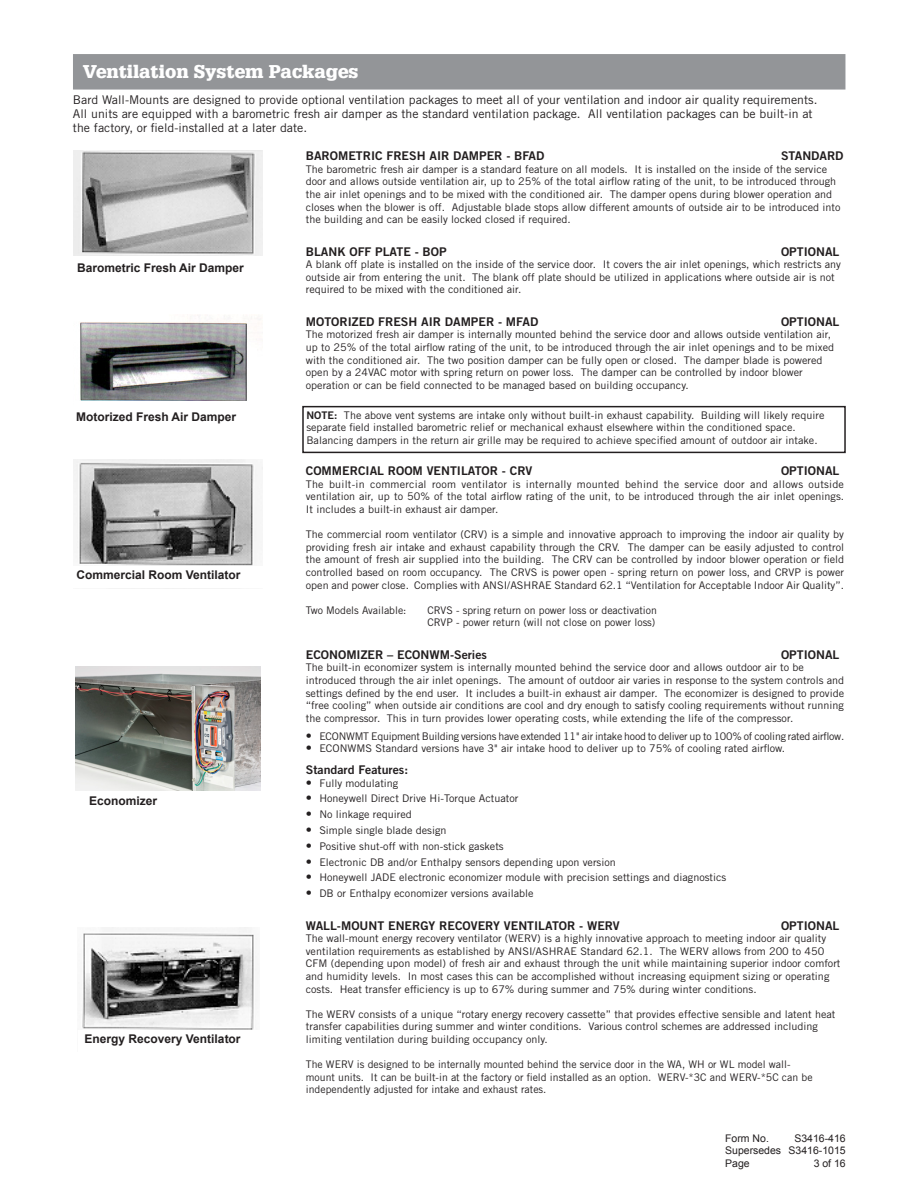
<style>
.page{position:relative;width:918px;height:1188px;background:#fff}
.page>*{position:absolute;margin:0;border:0;box-sizing:border-box;transform-origin:0 0}
.t1{font:900 18px "Glypha 75";color:#fff}
.t2{font:12px/14.4px "Trade Gothic LT Std";color:#231f20}
.t3{font:12px "Trade Gothic LT Std Bd 2";color:#231f20}
.t4{font:700 12px "Arial";color:#231f20}
.t5{font:10.5px/12.6px "Trade Gothic LT Std";color:#231f20}
.t6{font:10.5px "Trade Gothic LT Std";letter-spacing:-.02em;color:#231f20}
.t7{font:10.5px/12.6px "Arial";color:#231f20;text-align:justify}
.s1{font-family:"Trade Gothic LT Std Bd 2"}
.s2{font-size:12px}
</style>
<div class="page">
<div style="left:73px;top:54px;width:772px;height:36px;background:#939598;border:2px solid #939598"></div>
<img style="left:80px;top:315px;width:172px;height:86px">
<img style="left:74px;top:151px;width:189px;height:105px">
<img style="left:74px;top:460px;width:189px;height:106px">
<img style="left:82px;top:928px;width:174px;height:102px">
<img style="left:75px;top:667px;width:186px;height:123px">
<div style="left:302px;top:406px;width:544px;height:47px;border:2px solid #231f20"></div>
<p class="t1" style="left:83px;top:61px;width:277px">Ventilation System Packages</p>
<p class="t2" style="left:73px;top:92px;width:746px">Bard Wall-Mounts are designed to provide optional ventilation packages to meet all of your ventilation and indoor air quality requirements.<br>All units are equipped with a barometric fresh air damper as the standard ventilation package. All ventilation packages can be built-in at the factory, or field-installed at a later date.</p>
<p class="t4" style="left:77px;top:260px;width:168px">Barometric Fresh Air Damper</p>
<p class="t4" style="left:76px;top:408px;width:162px">Motorized Fresh Air Damper</p>
<p class="t4" style="left:76px;top:567px;width:166px">Commercial Room Ventilator</p>
<p class="t4" style="left:89px;top:793px;width:70px">Economizer</p>
<p class="t4" style="left:85px;top:1031px;width:158px">Energy Recovery Ventilator</p>
<p class="t3" style="left:306px;top:148px;width:240px">BAROMETRIC FRESH AIR DAMPER - BFAD</p>
<p class="t3" style="left:781px;top:148px;width:64px">STANDARD</p>
<p class="t5" style="left:306px;top:163px;width:536px">The barometric fresh air damper is a standard feature on all models. It is installed on the inside of the service door and allows outside ventilation air, up to 25% of the total airflow rating of the unit, to be introduced through the air inlet openings and to be mixed with the conditioned air. The damper opens during blower operation and closes when the blower is off. Adjustable blade stops allow different amounts of outside air to be introduced into the building and can be easily locked closed if required.</p>
<p class="t3" style="left:306px;top:244px;width:142px">BLANK OFF PLATE - BOP</p>
<p class="t3" style="left:781px;top:244px;width:60px">OPTIONAL</p>
<p class="t5" style="left:306px;top:258px;width:537px">A blank off plate is installed on the inside of the service door. It covers the air inlet openings, which restricts any outside air from entering the unit. The blank off plate should be utilized in applications where outside air is not required to be mixed with the conditioned air.</p>
<p class="t3" style="left:306px;top:314px;width:234px">MOTORIZED FRESH AIR DAMPER - MFAD</p>
<p class="t3" style="left:781px;top:314px;width:60px">OPTIONAL</p>
<p class="t5" style="left:306px;top:328px;width:530px">The motorized fresh air damper is internally mounted behind the service door and allows outside ventilation air, up to 25% of the total airflow rating of the unit, to be introduced through the air inlet openings and to be mixed with the conditioned air. The two position damper can be fully open or closed. The damper blade is powered open by a 24VAC motor with spring return on power loss. The damper can be controlled by indoor blower operation or can be field connected to be managed based on building occupancy.</p>
<p class="t5" style="left:306px;top:409px;width:519px"><span class="s1">NOTE:</span> The above vent systems are intake only without built-in exhaust capability. Building will likely require separate field installed barometric relief or mechanical exhaust elsewhere within the conditioned space.<br>Balancing dampers in the return air grille may be required to achieve specified amount of outdoor air intake.</p>
<p class="t3" style="left:306px;top:463px;width:228px">COMMERCIAL ROOM VENTILATOR - CRV</p>
<p class="t3" style="left:781px;top:463px;width:60px">OPTIONAL</p>
<p class="t5" style="left:306px;top:478px;width:540px;text-align:justify">The built-in commercial room ventilator is internally mounted behind the service door and allows outside ventilation air, up to 50% of the total airflow rating of the unit, to be introduced through the air inlet openings.<br>It includes a built-in exhaust air damper.</p>
<p class="t5" style="left:306px;top:528px;width:540px;text-align:justify">The commercial room ventilator (CRV) is a simple and innovative approach to improving the indoor air quality by providing fresh air intake and exhaust capability through the CRV. The damper can be easily adjusted to control the amount of fresh air supplied into the building. The CRV can be controlled by indoor blower operation or field controlled based on room occupancy. The CRVS is power open - spring return on power loss, and CRVP is power open and power close. Complies with ANSI/ASHRAE Standard 62.1 “Ventilation for Acceptable Indoor Air Quality”.</p>
<p class="t5" style="left:306px;top:604px;width:102px">Two Models Available:</p>
<p class="t5" style="left:427px;top:604px;width:231px">CRVS - spring return on power loss or deactivation</p>
<p class="t5" style="left:427px;top:616px;width:230px">CRVP - power return (will not close on power loss)</p>
<p class="t3" style="left:306px;top:647px;width:183px">ECONOMIZER – ECONWM-Series</p>
<p class="t3" style="left:781px;top:647px;width:60px">OPTIONAL</p>
<p class="t5" style="left:306px;top:661px;width:540px">The built-in economizer system is internally mounted behind the service door and allows outdoor air to be introduced through the air inlet openings. The amount of outdoor air varies in response to the system controls and settings defined by the end user. It includes a built-in exhaust air damper. The economizer is designed to provide “free cooling” when outside air conditions are cool and dry enough to satisfy cooling requirements without running the compressor. This in turn provides lower operating costs, while extending the life of the compressor.</p>
<p class="t6" style="left:306px;top:730px;width:540px"><span class="s2">•</span> ECONWMT Equipment Building versions have extended 11" air intake hood to deliver up to 100% of cooling rated airflow.</p>
<p class="t5" style="left:306px;top:742px;width:481px"><span class="s2">•</span> ECONWMS Standard versions have 3" air intake hood to deliver up to 75% of cooling rated airflow.</p>
<p class="t3" style="left:306px;top:762px;width:104px">Standard Features:</p>
<p class="t5" style="left:306px;top:776px;width:94px"><span class="s2">•</span> Fully modulating</p>
<p class="t5" style="left:306px;top:792px;width:214px"><span class="s2">•</span> Honeywell Direct Drive Hi-Torque Actuator</p>
<p class="t5" style="left:306px;top:808px;width:108px"><span class="s2">•</span> No linkage required</p>
<p class="t5" style="left:306px;top:824px;width:142px"><span class="s2">•</span> Simple single blade design</p>
<p class="t5" style="left:306px;top:840px;width:199px"><span class="s2">•</span> Positive shut-off with non-stick gaskets</p>
<p class="t5" style="left:306px;top:855px;width:312px"><span class="s2">•</span> Electronic DB and/or Enthalpy sensors depending upon version</p>
<p class="t5" style="left:306px;top:871px;width:422px"><span class="s2">•</span> Honeywell JADE electronic economizer module with precision settings and diagnostics</p>
<p class="t5" style="left:306px;top:887px;width:229px"><span class="s2">•</span> DB or Enthalpy economizer versions available</p>
<p class="t3" style="left:306px;top:918px;width:315px">WALL-MOUNT ENERGY RECOVERY VENTILATOR - WERV</p>
<p class="t3" style="left:781px;top:918px;width:60px">OPTIONAL</p>
<p class="t5" style="left:306px;top:932px;width:536px">The wall-mount energy recovery ventilator (WERV) is a highly innovative approach to meeting indoor air quality ventilation requirements as established by ANSI/ASHRAE Standard 62.1. The WERV allows from 200 to 450<br>CFM (depending upon model) of fresh air and exhaust through the unit while maintaining superior indoor comfort and humidity levels. In most cases this can be accomplished without increasing equipment sizing or operating costs. Heat transfer efficiency is up to 67% during summer and 75% during winter conditions.</p>
<p class="t5" style="left:306px;top:1008px;width:531px">The WERV consists of a unique “rotary energy recovery cassette” that provides effective sensible and latent heat transfer capabilities during summer and winter conditions. Various control schemes are addressed including limiting ventilation during building occupancy only.</p>
<p class="t5" style="left:306px;top:1058px;width:508px">The WERV is designed to be internally mounted behind the service door in the WA, WH or WL model wall&shy;mount units. It can be built-in at the factory or field installed as an option. WERV-*3C and WERV-*5C can be independently adjusted for intake and exhaust rates.</p>
<p class="t7" style="left:725px;top:1132px;width:122px;text-indent:69px">S3416-416<br>Supersedes S3416-1015<br>Page</p>
<p class="t7" style="left:725px;top:1132px;width:45px">Form No.</p>
<p class="t7" style="left:814px;top:1157px;width:34px">3 of 16</p>
</div>
